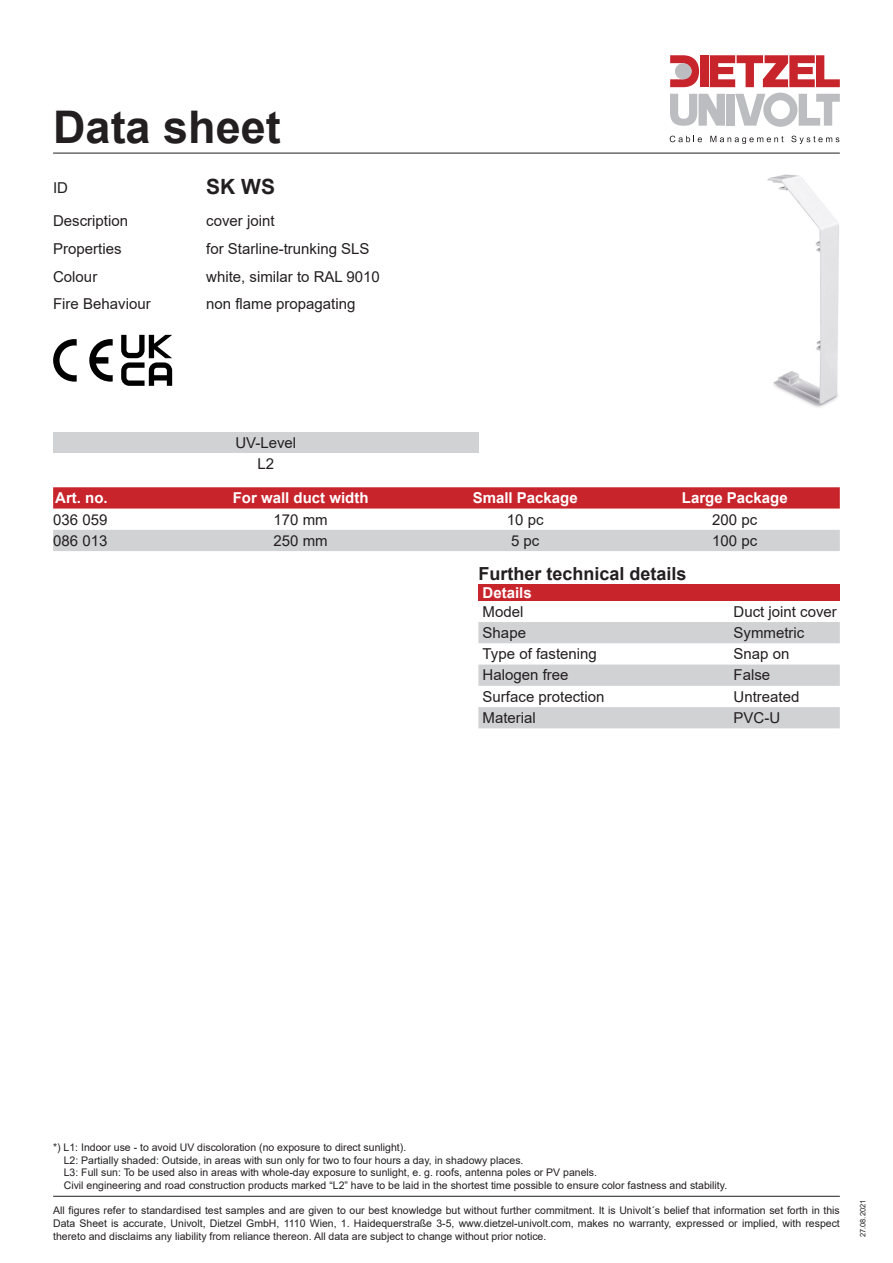
<style>
.page{position:relative;width:893px;height:1263px;background:#fff}
.page>*{position:absolute;margin:0;border:0;box-sizing:border-box;transform-origin:0 0}
.Standard_Absatz{font:700 45px "Arial";color:#231f20}
.Standard_Absatz-2{font:700 21px "Arial";color:#231f20}
.Standard_Absatz-3{font:700 18px "Arial";color:#231f20}
.Standard_Absatz-4{font:15px "Arial";color:#231f20}
.Standard_Absatz-5{font:700 15px "Arial";color:#fff}
.Standard_Absatz-6{font:10.5px/12.6px "Arial";color:#231f20;text-align:justify}
.Standard_Absatz-7{font:7.5px "Arial";color:#231f20}
</style>
<div class="page">
<hr style="left:53px;top:153px;width:787px;height:1px;background:#231f20">
<svg style="left:670px;top:136px;width:32px;height:6px"></svg>
<svg style="left:710px;top:136px;width:73px;height:8px"></svg>
<svg style="left:791px;top:136px;width:48px;height:8px"></svg>
<div style="left:700px;top:55px;width:9px;height:32px;background:#c8242b"></div>
<div style="left:726px;top:94px;width:8px;height:32px;background:#bcbdc0"></div>
<svg style="left:670px;top:94px;width:55px;height:32px"></svg>
<svg style="left:670px;top:55px;width:29px;height:32px"></svg>
<div style="left:675px;top:63px;width:17px;height:16px;background:#bcbdc0;border-radius:50%"></div>
<svg style="left:710px;top:55px;width:130px;height:32px"></svg>
<svg style="left:735px;top:93px;width:105px;height:34px"></svg>
<hr style="left:53px;top:1196px;width:787px;height:1px;background:#231f20">
<div style="left:53px;top:487px;width:787px;height:21px;background:#c8242b"></div>
<div style="left:53px;top:530px;width:787px;height:21px;background:#d1d2d4"></div>
<div style="left:53px;top:432px;width:425px;height:21px;background:#d1d2d4"></div>
<div style="left:478px;top:584px;width:362px;height:17px;background:#c8242b"></div>
<svg style="left:478px;top:622px;width:362px;height:106px"></svg>
<svg style="left:89px;top:339px;width:24px;height:43px"></svg>
<svg style="left:53px;top:339px;width:24px;height:43px"></svg>
<svg style="left:121px;top:335px;width:51px;height:51px"></svg>
<img style="left:768px;top:175px;width:71px;height:233px">
<p class="Standard_Absatz" style="left:53px;top:95px;width:229px">Data sheet</p>
<p class="Standard_Absatz-2" style="left:206px;top:172px;width:70px">SK WS</p>
<p class="Standard_Absatz-4" style="left:53px;top:178px;width:16px">ID</p>
<p class="Standard_Absatz-4" style="left:53px;top:210px;width:77px">Description</p>
<p class="Standard_Absatz-4" style="left:206px;top:210px;width:70px">cover joint</p>
<p class="Standard_Absatz-4" style="left:53px;top:238px;width:70px">Properties</p>
<p class="Standard_Absatz-4" style="left:206px;top:238px;width:165px">for Starline-trunking SLS</p>
<p class="Standard_Absatz-4" style="left:53px;top:266px;width:46px">Colour</p>
<p class="Standard_Absatz-4" style="left:206px;top:266px;width:175px">white, similar to RAL 9010</p>
<p class="Standard_Absatz-4" style="left:53px;top:294px;width:99px">Fire Behaviour</p>
<p class="Standard_Absatz-4" style="left:206px;top:294px;width:151px">non flame propagating</p>
<p class="Standard_Absatz-4" style="left:235px;top:432px;width:62px">UV-Level</p>
<p class="Standard_Absatz-4" style="left:257px;top:454px;width:18px">L2</p>
<p class="Standard_Absatz-5" style="left:55px;top:487px;width:54px">Art. no.</p>
<p class="Standard_Absatz-5" style="left:233px;top:487px;width:137px">For wall duct width</p>
<p class="Standard_Absatz-5" style="left:473px;top:487px;width:107px">Small Package</p>
<p class="Standard_Absatz-5" style="left:682px;top:487px;width:107px">Large Package</p>
<p class="Standard_Absatz-4" style="left:53px;top:509px;width:56px">036 059</p>
<p class="Standard_Absatz-4" style="left:274px;top:509px;width:56px">170 mm</p>
<p class="Standard_Absatz-4" style="left:507px;top:509px;width:38px">10 pc</p>
<p class="Standard_Absatz-4" style="left:712px;top:509px;width:47px">200 pc</p>
<p class="Standard_Absatz-4" style="left:53px;top:530px;width:56px">086 013</p>
<p class="Standard_Absatz-4" style="left:274px;top:530px;width:56px">250 mm</p>
<p class="Standard_Absatz-4" style="left:511px;top:530px;width:30px">5 pc</p>
<p class="Standard_Absatz-4" style="left:712px;top:530px;width:47px">100 pc</p>
<p class="Standard_Absatz-3" style="left:478px;top:561px;width:210px">Further technical details</p>
<p class="Standard_Absatz-5" style="left:483px;top:582px;width:51px">Details</p>
<p class="Standard_Absatz-4" style="left:483px;top:601px;width:42px">Model</p>
<p class="Standard_Absatz-4" style="left:733px;top:601px;width:105px">Duct joint cover</p>
<p class="Standard_Absatz-4" style="left:483px;top:622px;width:45px">Shape</p>
<p class="Standard_Absatz-4" style="left:733px;top:622px;width:72px">Symmetric</p>
<p class="Standard_Absatz-4" style="left:483px;top:643px;width:116px">Type of fastening</p>
<p class="Standard_Absatz-4" style="left:733px;top:643px;width:57px">Snap on</p>
<p class="Standard_Absatz-4" style="left:483px;top:665px;width:87px">Halogen free</p>
<p class="Standard_Absatz-4" style="left:733px;top:665px;width:38px">False</p>
<p class="Standard_Absatz-4" style="left:483px;top:686px;width:123px">Surface protection</p>
<p class="Standard_Absatz-4" style="left:733px;top:686px;width:67px">Untreated</p>
<p class="Standard_Absatz-4" style="left:483px;top:707px;width:55px">Material</p>
<p class="Standard_Absatz-4" style="left:733px;top:707px;width:48px">PVC-U</p>
<p class="Standard_Absatz-6" style="left:64px;top:1141px;width:665px;text-align:left;text-indent:-11px">*) L1: Indoor use - to avoid UV discoloration (no exposure to direct sunlight).<br>L2: Partially shaded: Outside, in areas with sun only for two to four hours a day, in shadowy places.<br>L3: Full sun: To be used also in areas with whole-day exposure to sunlight, e. g. roofs, antenna poles or PV panels.<br>Civil engineering and road construction products marked “L2” have to be laid in the shortest time possible to ensure color fastness and stability.</p>
<p class="Standard_Absatz-6" style="left:53px;top:1204px;width:788px">All figures refer to standardised test samples and are given to our best knowledge but without further commitment. It is Univolt´s belief that information set forth in this Data Sheet is accurate, Univolt, Dietzel GmbH, 1110 Wien, 1. Haidequerstraße 3-5, www.dietzel-univolt.com, makes no warranty, expressed or implied, with respect thereto and disclaims any liability from reliance thereon. All data are subject to change without prior notice.</p>
<p class="Standard_Absatz-7" style="left:858px;top:1237px;width:39px;rotate:-90deg">27.08.2021</p>
</div>
